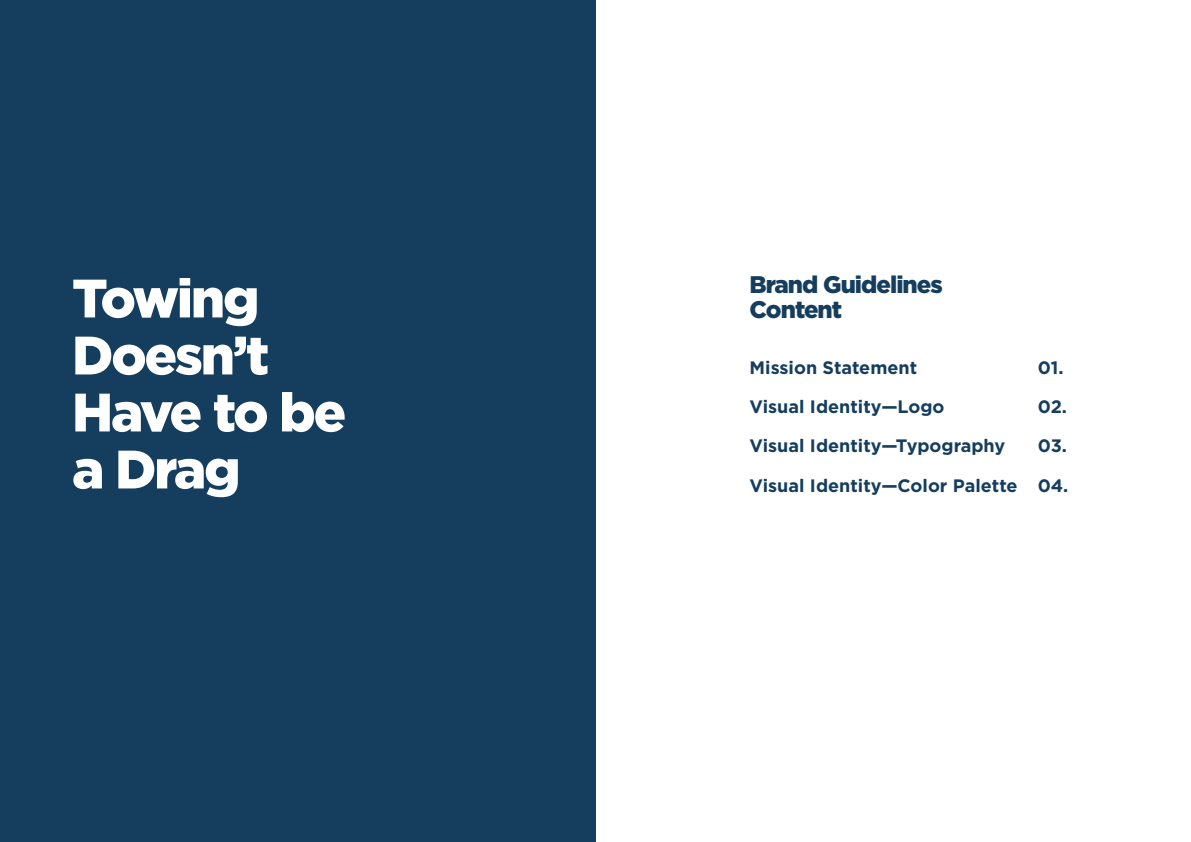
<style>
.page{position:relative;width:1191px;height:842px;background:#fff}
.page>*{position:absolute;margin:0;border:0;box-sizing:border-box;transform-origin:0 0}
.TITLE_5{font:900 54px/57px "Gotham";letter-spacing:-.04em;color:#fff}
.TITLE_4_Left{font:900 24px "Gotham";letter-spacing:-.04em;color:#153e5e}
.t1{font:700 18px "Gotham";color:#153e5e}
</style>
<div class="page">
<div style="left:0;top:0;width:595px;height:842px;background:#153e5e"></div>
<p class="TITLE_5" style="left:72px;top:269px;width:276px">Towing<br>Doesn’t<br>Have to be a Drag</p>
<p class="TITLE_4_Left" style="left:749px;top:268px;width:195px">Brand Guidelines</p>
<p class="TITLE_4_Left" style="left:749px;top:293px;width:94px">Content</p>
<p class="t1" style="left:749px;top:356px;width:169px">Mission Statement</p>
<p class="t1" style="left:1037px;top:356px;width:27px">01.</p>
<p class="t1" style="left:749px;top:395px;width:196px">Visual Identity—Logo</p>
<p class="t1" style="left:1037px;top:395px;width:31px">02.</p>
<p class="t1" style="left:749px;top:434px;width:257px">Visual Identity—Typography</p>
<p class="t1" style="left:1037px;top:434px;width:31px">03.</p>
<p class="t1" style="left:749px;top:473px;width:320px">Visual Identity—Color Palette 04.</p>
</div>
